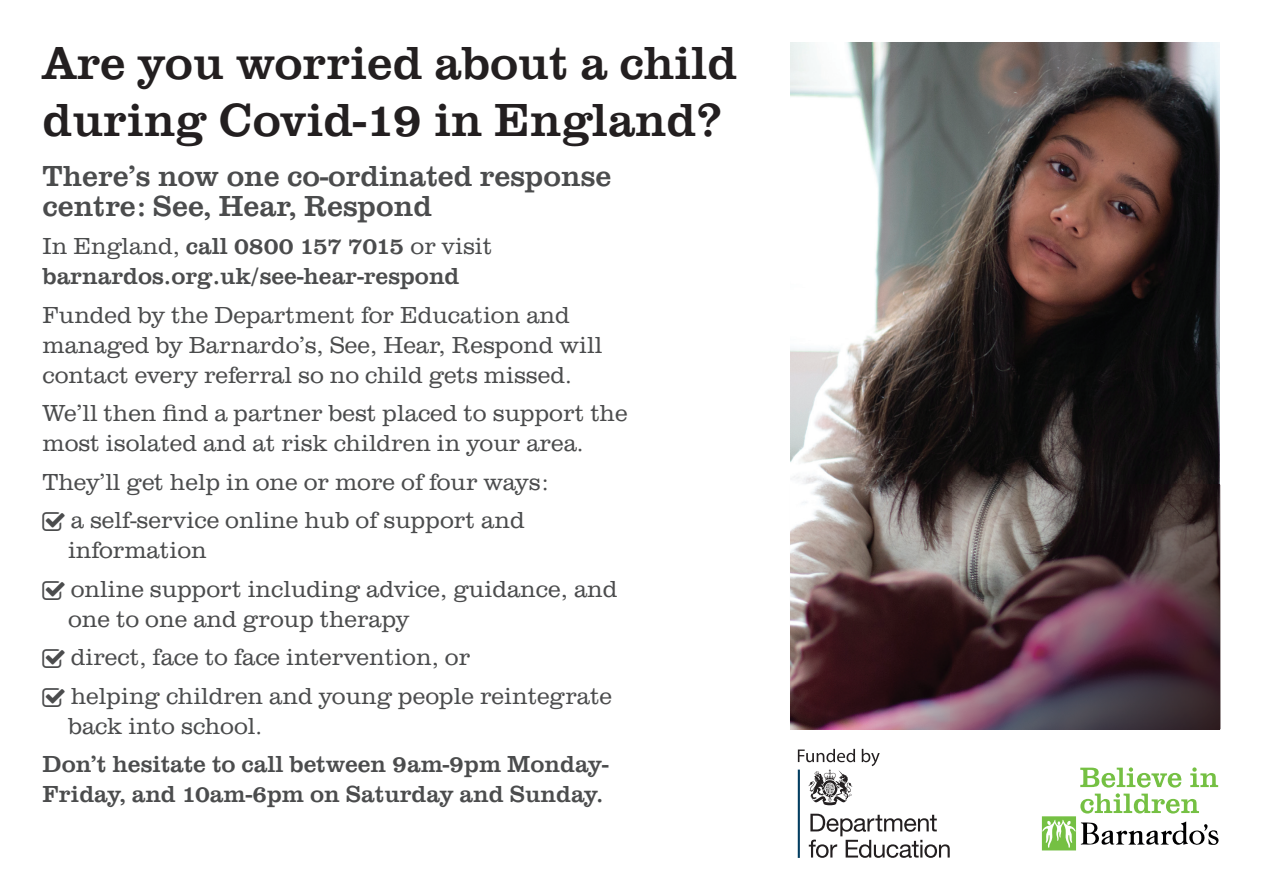
<style>
.page{position:relative;width:1263px;height:893px;background:#fff}
.page>*{position:absolute;margin:0;border:0;box-sizing:border-box;transform-origin:0 0}
.t1{font:48px/57px "URW Clarendon TOT";color:#231f20}
.t2{font:30px/30px "URW Clarendon TOT";color:#4b4c4d}
.t3{font:300 24px/38.5px "URW Clarendon TOT";color:#4b4c4d}
.t4{font:24px/30px "URW Clarendon TOT";color:#4b4c4d}
.s1{font-weight:300}
</style>
<div class="page">
<img style="left:790px;top:43px;width:430px;height:442px">
<img style="left:790px;top:485px;width:430px;height:244px">
<svg style="left:1042px;top:767px;width:177px;height:83px"></svg>
<hr style="left:798px;top:770px;width:2px;height:88px;background:#033d60">
<svg style="left:808px;top:770px;width:44px;height:35px"></svg>
<svg style="left:809px;top:814px;width:141px;height:44px"></svg>
<svg style="left:798px;top:749px;width:57px;height:13px"></svg>
<svg style="left:862px;top:749px;width:18px;height:17px"></svg>
<h1 class="t1" style="left:43px;top:35px;width:696px">Are you worried about a child during Covid-19 in England?</h1>
<p class="t2" style="left:43px;top:161px;width:570px">There’s now one co-ordinated response centre: See, Hear, Respond</p>
<p class="t4" style="left:43px;top:231px;width:451px"><span class="s1">In England,</span> call 0800 157 7015 <span class="s1">or visit </span>barnardos.org.uk/see-hear-respond</p>
<p class="t3" style="left:43px;top:300px;width:561px;line-height:30px">Funded by the Department for Education and managed by Barnardo’s, See, Hear, Respond will contact every referral so no child gets missed.</p>
<p class="t3" style="left:43px;top:398px;width:587px;line-height:30px">We’ll then find a partner best placed to support the most isolated and at risk children in your area.</p>
<p class="t3" style="left:43px;top:463px;width:507px;text-align:center">They’ll get help in one or more of four ways: a self-service online hub of support and</p>
<p class="t3" style="left:68px;top:531px;width:551px">information<br>online support including advice, guidance, and</p>
<p class="t3" style="left:68px;top:600px;width:545px">one to one and group therapy<br>direct, face to face intervention, or<br>helping children and young people reintegrate</p>
<p class="t3" style="left:68px;top:707px;width:196px">back into school.</p>
<p class="t4" style="left:43px;top:749px;width:567px">Don’t hesitate to call between 9am-9pm Monday-<br>Friday, and 10am-6pm on Saturday and Sunday.</p>
</div>
